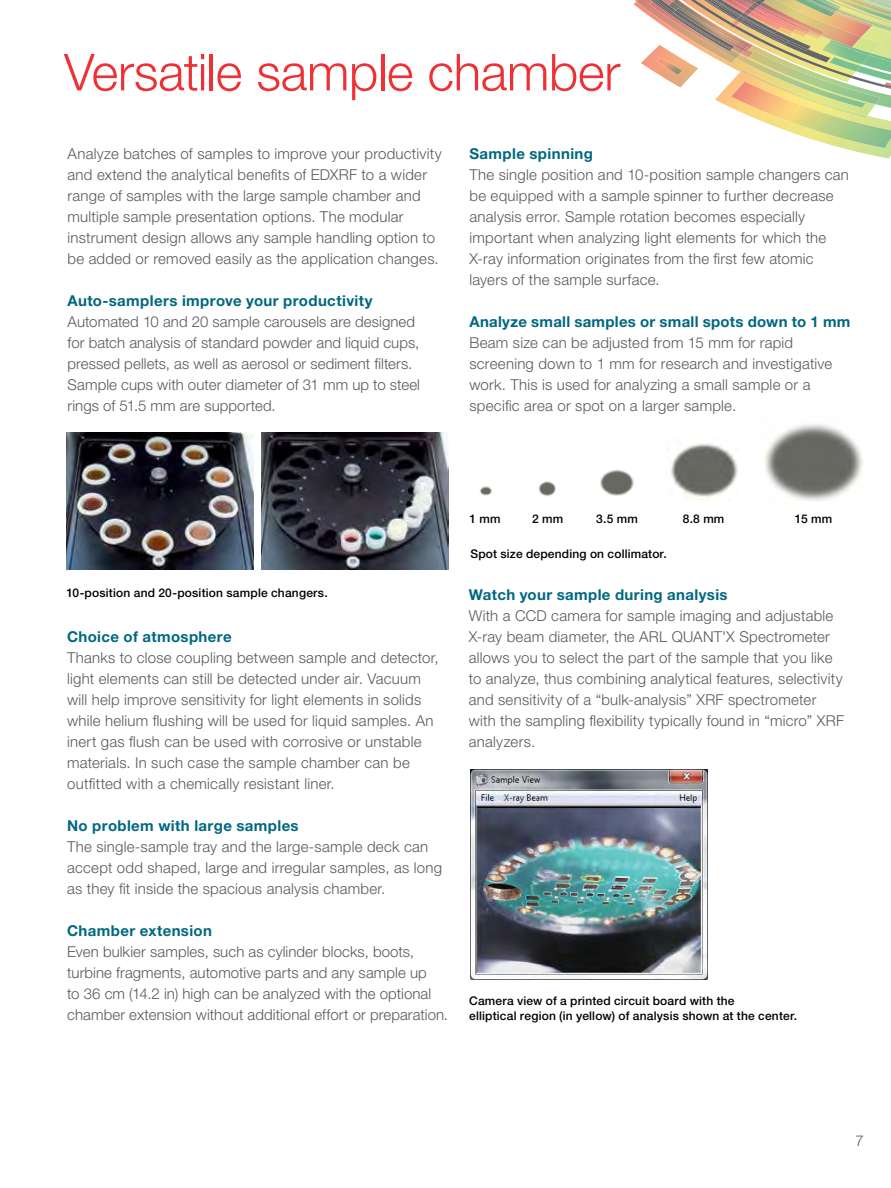
<style>
.page{position:relative;width:891px;height:1188px;background:#fff}
.page>*{position:absolute;margin:0;border:0;box-sizing:border-box;transform-origin:0 0}
.t1{font:300 51px "Helvetica Neue LT Std";letter-spacing:-.01em;color:#ee3134}
.t2{font:300 15px/21px "Helvetica Neue LT Std";letter-spacing:.015em;color:#58595b}
.t3{font:700 15px "Helvetica Neue LT Std";letter-spacing:.025em;color:#006880}
.t4{font:500 12px/15.8px "Helvetica Neue LT Std";letter-spacing:.015em;color:#000}
</style>
<div class="page">
<img style="left:480px;top:486px;width:12px;height:10px">
<img style="left:538px;top:481px;width:18px;height:15px">
<img style="left:600px;top:469px;width:34px;height:27px">
<img style="left:671px;top:443px;width:67px;height:58px">
<img style="left:765px;top:424px;width:99px;height:77px">
<img style="left:67px;top:432px;width:187px;height:137px">
<img style="left:262px;top:432px;width:187px;height:137px">
<img style="left:842px;top:148px;width:49px;height:11px">
<img style="left:771px;top:125px;width:120px;height:23px">
<img style="left:633px;top:0;width:258px;height:125px">
<img style="left:470px;top:770px;width:238px;height:210px">
<h1 class="t1" style="left:64px;top:41px;width:558px">Versatile sample chamber</h1>
<p class="t2" style="left:68px;top:143px;width:376px">Analyze batches of samples to improve your productivity and extend the analytical benefits of EDXRF to a wider range of samples with the large sample chamber and multiple sample presentation options. The modular instrument design allows any sample handling option to be added or removed easily as the application changes.</p>
<p class="t3" style="left:68px;top:291px;width:306px">Auto-samplers improve your productivity</p>
<p class="t2" style="left:68px;top:311px;width:354px">Automated 10 and 20 sample carousels are designed for batch analysis of standard powder and liquid cups, pressed pellets, as well as aerosol or sediment filters.<br>Sample cups with outer diameter of 31 mm up to steel rings of 51.5 mm are supported.</p>
<p class="t3" style="left:470px;top:144px;width:125px">Sample spinning</p>
<p class="t2" style="left:470px;top:164px;width:381px">The single position and 10-position sample changers can be equipped with a sample spinner to further decrease analysis error. Sample rotation becomes especially important when analyzing light elements for which the X-ray information originates from the first few atomic layers of the sample surface.</p>
<p class="t3" style="left:470px;top:312px;width:383px">Analyze small samples or small spots down to 1 mm</p>
<p class="t2" style="left:470px;top:332px;width:364px">Beam size can be adjusted from 15 mm for rapid screening down to 1 mm for research and investigative work. This is used for analyzing a small sample or a specific area or spot on a larger sample.</p>
<p class="t4" style="left:66px;top:585px;width:263px">10-position and 20-position sample changers.</p>
<p class="t3" style="left:67px;top:627px;width:166px">Choice of atmosphere</p>
<p class="t2" style="left:67px;top:647px;width:373px">Thanks to close coupling between sample and detector, light elements can still be detected under air. Vacuum will help improve sensitivity for light elements in solids while helium flushing will be used for liquid samples. An inert gas flush can be used with corrosive or unstable materials. In such case the sample chamber can be outfitted with a chemically resistant liner.</p>
<p class="t3" style="left:67px;top:816px;width:233px">No problem with large samples</p>
<p class="t2" style="left:67px;top:836px;width:376px">The single-sample tray and the large-sample deck can accept odd shaped, large and irregular samples, as long as they fit inside the spacious analysis chamber.</p>
<p class="t3" style="left:67px;top:921px;width:146px">Chamber extension</p>
<p class="t2" style="left:67px;top:941px;width:383px">Even bulkier samples, such as cylinder blocks, boots, turbine fragments, automotive parts and any sample up<br>to 36 cm (14.2 in) high can be analyzed with the optional chamber extension without additional effort or preparation.</p>
<p class="t4" style="left:470px;top:511px;width:33px">1 mm</p>
<p class="t4" style="left:532px;top:511px;width:33px">2 mm</p>
<p class="t4" style="left:596px;top:511px;width:43px">3.5 mm</p>
<p class="t4" style="left:683px;top:511px;width:43px">8.8 mm</p>
<p class="t4" style="left:795px;top:511px;width:39px">15 mm</p>
<p class="t4" style="left:470px;top:546px;width:198px">Spot size depending on collimator.</p>
<p class="t3" style="left:469px;top:585px;width:260px">Watch your sample during analysis</p>
<p class="t2" style="left:469px;top:605px;width:377px">With a CCD camera for sample imaging and adjustable X-ray beam diameter, the ARL QUANT'X Spectrometer allows you to select the part of the sample that you like to analyze, thus combining analytical features, selectivity and sensitivity of a “bulk-analysis” XRF spectrometer with the sampling flexibility typically found in “micro” XRF analyzers.</p>
<p class="t4" style="left:469px;top:992px;width:329px">Camera view of a printed circuit board with the<br>elliptical region (in yellow) of analysis shown at the center.</p>
<p class="t2" style="left:856px;top:1130px;width:10px">7</p>
</div>
